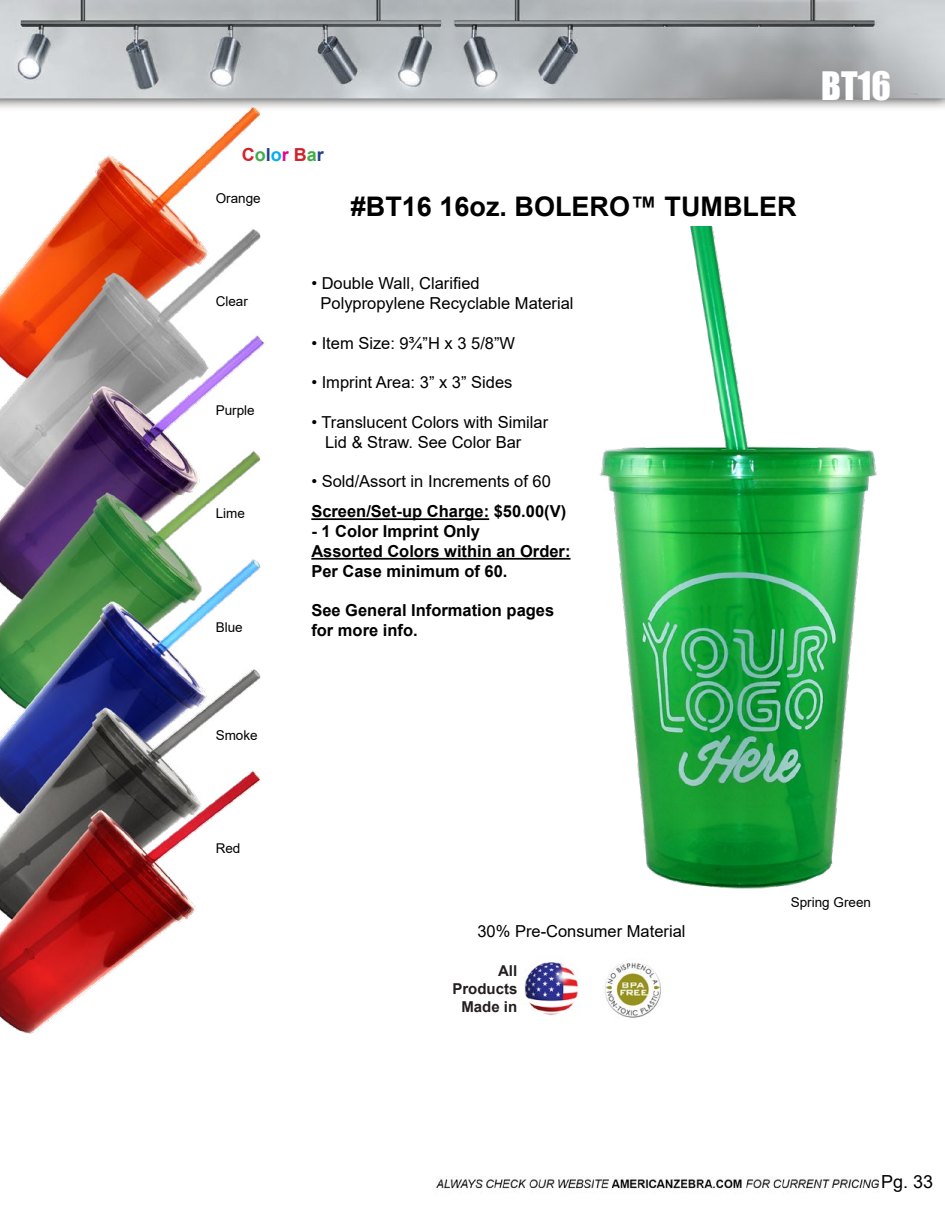
<style>
.page{position:relative;width:945px;height:1215px;background:#fff}
.page>*{position:absolute;margin:0;border:0;box-sizing:border-box;transform-origin:0 0}
.t1{font:36px "Impact";color:#fff}
.t2{font:700 27px "Arial";color:#000}
.t3{font:700 18px "Arial";color:#d2232a}
.t4{font:18px "Arial";color:#000}
.t5{font:16.5px/19.8px "Arial";color:#000}
.t6{font:700 16.5px/19.8px "Arial";color:#000}
.t7{font:700 15px/18px "Arial";color:#241f21;text-align:right}
.t8{font:13.5px "Arial";color:#000}
.s1{color:#41ad49}
.s2{color:#25408f}
.s3{color:#00aeef}
.s4{color:#ec008c}
</style>
<div class="page">
<img style="left:0;top:0;width:945px;height:1189px">
<img style="left:568px;top:226px;width:319px;height:670px">
<img style="left:0;top:106px;width:278px;height:934px">
<hr style="left:311px;top:518px;width:178px;height:2px;background:#000">
<hr style="left:311px;top:558px;width:260px;height:2px;background:#000">
<img style="left:603px;top:959px;width:60px;height:60px">
<img style="left:519px;top:957px;width:62px;height:64px">
<p class="t3" style="left:242px;top:142px;width:84px">C<span class="s1">o</span><span class="s2">l</span><span class="s3">o</span><span class="s4">r</span> B<span class="s1">a</span><span class="s2">r</span></p>
<p class="t8" style="left:216px;top:189px;width:47px">Orange</p>
<h2 class="t2" style="left:351px;top:188px;width:447px">#BT16 16oz. BOLERO™ TUMBLER</h2>
<p class="t8" style="left:216px;top:292px;width:34px">Clear</p>
<p class="t8" style="left:216px;top:401px;width:41px">Purple</p>
<p class="t8" style="left:216px;top:504px;width:31px">Lime</p>
<p class="t8" style="left:216px;top:618px;width:29px">Blue</p>
<p class="t5" style="left:321px;top:274px;width:255px;text-indent:-9px">• Double Wall, Clarified<br>Polypropylene Recyclable Material</p>
<p class="t5" style="left:311px;top:333px;width:205px">• Item Size: 9¾”H x 3 5/8”W</p>
<p class="t5" style="left:311px;top:373px;width:203px">• Imprint Area: 3” x 3” Sides</p>
<p class="t5" style="left:325px;top:412px;width:225px;text-indent:-14px">• Translucent Colors with Similar<br>Lid &amp; Straw. See Color Bar</p>
<p class="t5" style="left:311px;top:472px;width:241px">• Sold/Assort in Increments of 60</p>
<p class="t6" style="left:311px;top:502px;width:256px">Screen/Set-up Charge: $50.00(V)</p>
<p class="t6" style="left:311px;top:522px;width:261px">- 1 Color Imprint Only<br>Assorted Colors within an Order:<br>Per Case minimum of 60.</p>
<p class="t6" style="left:311px;top:601px;width:244px">See General Information pages for more info.</p>
<h1 class="t1" style="left:821px;top:58px;width:71px">BT16</h1>
<p class="t8" style="left:216px;top:726px;width:44px">Smoke</p>
<p class="t8" style="left:216px;top:839px;width:26px">Red</p>
<p class="t5" style="left:477px;top:921px;width:210px">30% Pre-Consumer Material</p>
<p class="t7" style="left:452px;top:962px;width:67px">All<br>Products<br>Made in</p>
<p class="t8" style="left:791px;top:893px;width:82px">Spring Green</p>
<p class="t4" style="left:881px;top:1169px;width:54px">Pg. 33</p>
</div>
